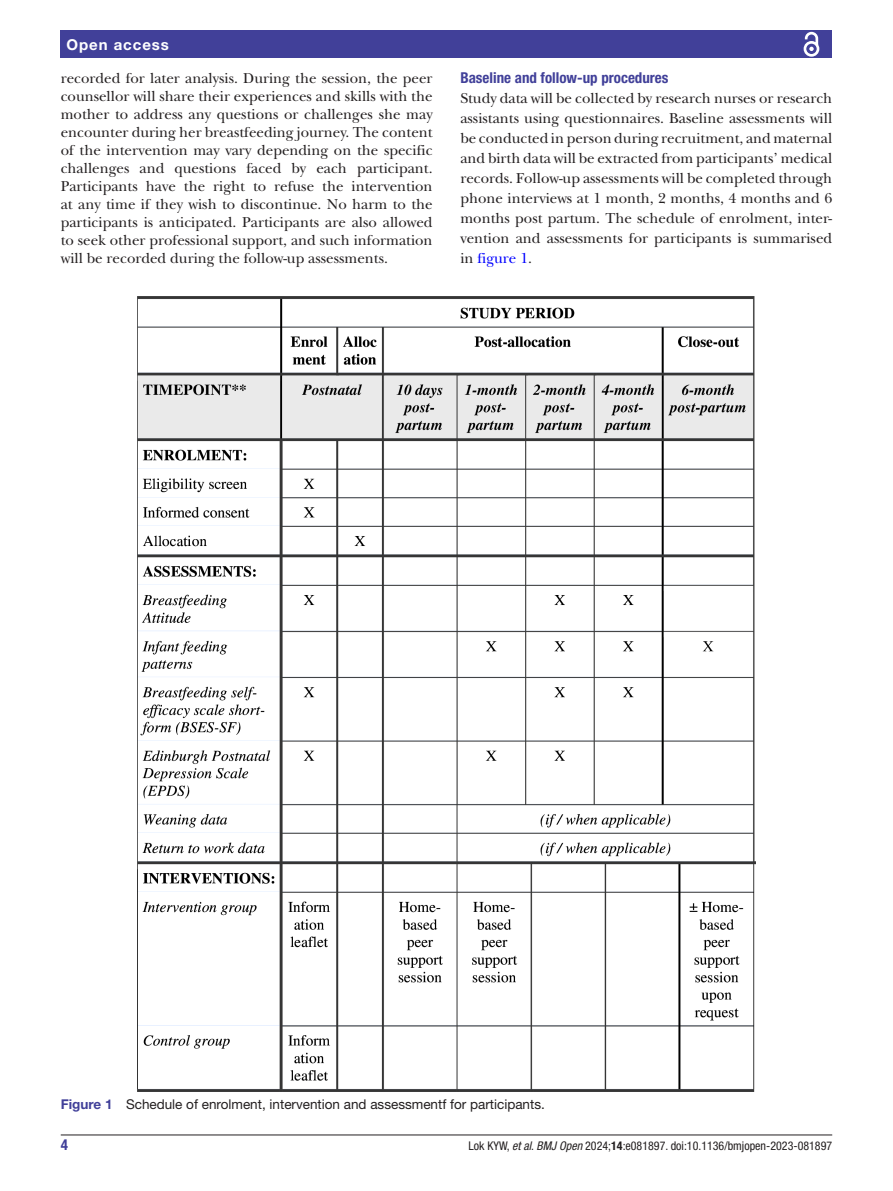
<style>
.page{position:relative;width:893px;height:1191px;background:#fff}
.page>*{position:absolute;margin:0;border:0;box-sizing:border-box;transform-origin:0 0}
.t1{font:15px/18px "New Baskerville";color:#231f20;text-align:justify}
.t2{font:700 condensed 15px "Helvetica Neue LT Std";color:#414099}
.t3{font:700 15px "Helvetica Neue LT Std";letter-spacing:.065em;color:#fff}
.t4{font:13.5px "Helvetica Neue LT Std";color:#231f20}
.t5{font:condensed 12px "Helvetica Neue LT Std";color:#231f20}
.s1{color:#00f}
.s2{font-weight:700;color:#414099}
.s3{font-style:italic}
.s4{font-weight:700}
</style>
<div class="page">
<hr style="left:61px;top:1134px;width:771px;height:1px;background:#231f20">
<div style="left:61px;top:31px;width:771px;height:27px;background:#414099"></div>
<svg style="left:803px;top:31px;width:17px;height:26px"></svg>
<img style="left:138px;top:296px;width:617px;height:795px">
<p class="t3" style="left:66px;top:35px;width:104px">Open access</p>
<p class="t1" style="left:61px;top:69px;width:373px">recorded for later analysis. During the session, the peer counsellor will share their experiences and skills with the mother to address any questions or challenges she may encounter during her breastfeeding journey. The content of the intervention may vary depending on the specific challenges and questions faced by each participant.<br>Participants have the right to refuse the intervention at any time if they wish to discontinue. No harm to the participants is anticipated. Participants are also allowed to seek other professional support, and such information will be recorded during the follow-up assessments.</p>
<p class="t2" style="left:460px;top:69px;width:210px">Baseline and follow-up procedures</p>
<p class="t1" style="left:460px;top:89px;width:373px;line-height:20px">Study data will be collected by research nurses or research assistants using questionnaires. Baseline assessments will be conducted in person during recruitment, and maternal and birth data will be extracted from participants’ medical records. Follow-up assessments will be completed through phone interviews at 1 month, 2 months, 4 months and 6 months post partum. The schedule of enrolment, inter&shy;vention and assessments for participants is summarised in <span class="s1">figure 1</span>.</p>
<p class="t4" style="left:61px;top:1096px;width:486px"><span class="s2">Figure 1</span> Schedule of enrolment, intervention and assessmentf for participants.</p>
<p class="t2" style="left:61px;top:1135px;width:9px">4</p>
<p class="t5" style="left:469px;top:1138px;width:365px">Lok KYW, <span class="s3">et al</span>. <span class="s3">BMJ Open</span> 2024;<span class="s4">14</span>:e081897. doi:10.1136/bmjopen-2023-081897</p>
</div>
